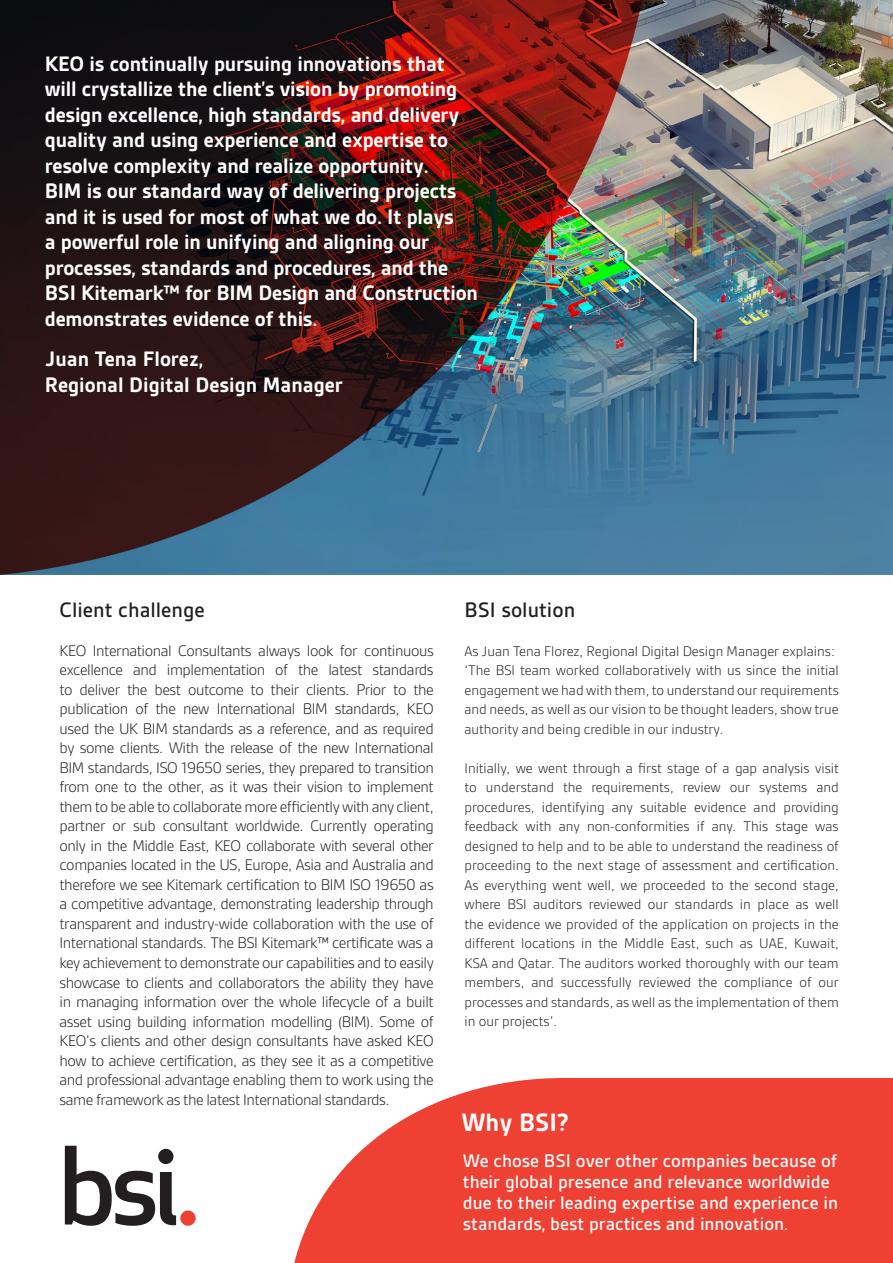
<style>
.page{position:relative;width:893px;height:1263px;background:#fff}
.page>*{position:absolute;margin:0;border:0;box-sizing:border-box;transform-origin:0 0}
.t1{font:700 27px "BSI Gesta";color:#fff}
.t2{font:700 22.5px/25.5px "BSI Gesta";letter-spacing:-.01em;color:#fff}
.t3{font:500 22.5px "BSI Gesta";color:#231f20}
.t4{font:500 19.5px/21px "BSI Gesta";color:#fff}
.t5{font:300 16.5px/19.5px "BSI Gesta";letter-spacing:-.025em;color:#231f20;text-align:justify}
.t6{font:300 15px/19.5px "BSI Gesta";color:#231f20;text-align:justify}
</style>
<div class="page">
<img style="left:0;top:0;width:893px;height:574px">
<svg style="left:294px;top:1078px;width:599px;height:185px;background:#ef5649"></svg>
<svg style="left:65px;top:1146px;width:111px;height:80px"></svg>
<div style="left:180px;top:1210px;width:16px;height:16px;background:#ee4133;border-radius:50%"></div>
<p class="t2" style="left:45px;top:51px;width:434px">KEO is continually pursuing innovations that will crystallize the client’s vision by promoting design excellence, high standards, and delivery quality and using experience and expertise to resolve complexity and realize opportunity.<br>BIM is our standard way of delivering projects and it is used for most of what we do. It plays<br>a powerful role in unifying and aligning our processes, standards and procedures, and the BSI Kitemark™ for BIM Design and Construction demonstrates evidence of this.</p>
<p class="t2" style="left:45px;top:346px;width:160px">Juan Tena Florez,</p>
<p class="t2" style="left:45px;top:372px;width:300px">Regional Digital Design Manager</p>
<p class="t3" style="left:60px;top:598px;width:147px">Client challenge</p>
<p class="t5" style="left:60px;top:641px;width:376px">KEO International Consultants always look for continuous excellence and implementation of the latest standards to deliver the best outcome to their clients. Prior to the publication of the new International BIM standards, KEO used the UK BIM standards as a reference, and as required by some clients. With the release of the new International BIM standards, ISO 19650 series, they prepared to transition from one to the other, as it was their vision to implement them to be able to collaborate more efficiently with any client, partner or sub consultant worldwide. Currently operating only in the Middle East, KEO collaborate with several other companies located in the US, Europe, Asia and Australia and therefore we see Kitemark certification to BIM ISO 19650 as a competitive advantage, demonstrating leadership through transparent and industry-wide collaboration with the use of International standards. The BSI Kitemark™ certificate was a key achievement to demonstrate our capabilities and to easily showcase to clients and collaborators the ability they have in managing information over the whole lifecycle of a built asset using building information modelling (BIM). Some of KEO’s clients and other design consultants have asked KEO how to achieve certification, as they see it as a competitive and professional advantage enabling them to work using the same framework as the latest International standards.</p>
<p class="t3" style="left:465px;top:598px;width:112px">BSI solution</p>
<p class="t6" style="left:465px;top:641px;width:372px">As Juan Tena Florez, Regional Digital Design Manager explains:</p>
<p class="t6" style="left:465px;top:661px;width:376px">‘The BSI team worked collaboratively with us since the initial engagement we had with them, to understand our requirements and needs, as well as our vision to be thought leaders, show true authority and being credible in our industry.</p>
<p class="t6" style="left:465px;top:758px;width:376px">Initially, we went through a first stage of a gap analysis visit to understand the requirements, review our systems and procedures, identifying any suitable evidence and providing feedback with any non-conformities if any. This stage was designed to help and to be able to understand the readiness of proceeding to the next stage of assessment and certification.<br>As everything went well, we proceeded to the second stage, where BSI auditors reviewed our standards in place as well the evidence we provided of the application on projects in the different locations in the Middle East, such as UAE, Kuwait, KSA and Qatar. The auditors worked thoroughly with our team members, and successfully reviewed the compliance of our processes and standards, as well as the implementation of them in our projects’.</p>
<h1 class="t1" style="left:461px;top:1108px;width:109px">Why BSI?</h1>
<p class="t4" style="left:463px;top:1150px;width:377px">We chose BSI over other companies because of their global presence and relevance worldwide due to their leading expertise and experience in standards, best practices and innovation.</p>
</div>
